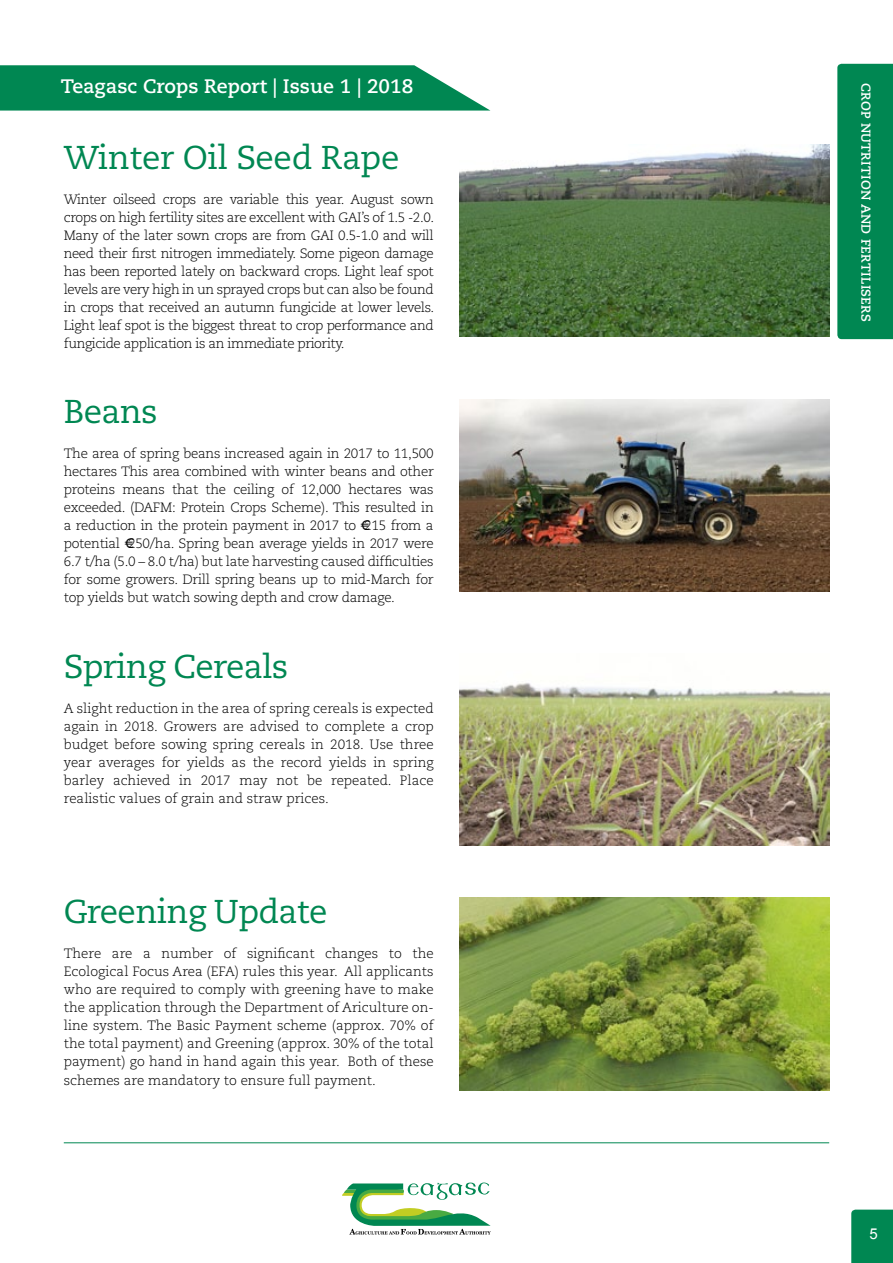
<style>
.page{position:relative;width:893px;height:1263px;background:#fff}
.page>*{position:absolute;margin:0;border:0;box-sizing:border-box;transform-origin:0 0}
.t1{font:33px "Caecilia";letter-spacing:-.02em;color:#008752}
.t2{font:700 19.5px "Caecilia";color:#fff}
.t3{font:15px "Arial";color:#fff}
.t4{font:300 13.5px/18px "Caecilia";letter-spacing:-.02em;color:#000;text-align:justify}
.t5{font:700 12.9px "Caecilia";letter-spacing:.02em;color:#fff}
</style>
<div class="page">
<svg style="left:342px;top:1182px;width:149px;height:52px"></svg>
<hr style="left:64px;top:1142px;width:765px;height:1px;background:#008752">
<svg style="left:0;top:65px;width:490px;height:46px;background:#169161"></svg>
<div style="left:851px;top:1209px;width:42px;height:54px;background:#008752"></div>
<div style="left:837px;top:64px;width:56px;height:275px;background:#008752"></div>
<img style="left:459px;top:145px;width:370px;height:192px">
<img style="left:459px;top:399px;width:370px;height:192px">
<img style="left:459px;top:683px;width:370px;height:162px">
<img style="left:459px;top:898px;width:370px;height:192px">
<h2 class="t2" style="left:61px;top:75px;width:354px">Teagasc Crops Report | Issue 1 | 2018</h2>
<h1 class="t1" style="left:64px;top:138px;width:337px">Winter Oil Seed Rape</h1>
<p class="t4" style="left:64px;top:190px;width:372px">Winter oilseed crops are variable this year. August sown crops on high fertility sites are excellent with GAI’s of 1.5 -2.0.<br>Many of the later sown crops are from GAI 0.5-1.0 and will need their first nitrogen immediately. Some pigeon damage has been reported lately on backward crops. Light leaf spot levels are very high in un sprayed crops but can also be found in crops that received an autumn fungicide at lower levels.<br>Light leaf spot is the biggest threat to crop performance and fungicide application is an immediate priority.</p>
<h1 class="t1" style="left:64px;top:393px;width:95px">Beans</h1>
<p class="t4" style="left:64px;top:445px;width:371px">The area of spring beans increased again in 2017 to 11,500 hectares This area combined with winter beans and other proteins means that the ceiling of 12,000 hectares was exceeded. (DAFM: Protein Crops Scheme). This resulted in a reduction in the protein payment in 2017 to €215 from a potential €250/ha. Spring bean average yields in 2017 were 6.7 t/ha (5.0 – 8.0 t/ha) but late harvesting caused difficulties for some growers. Drill spring beans up to mid-March for top yields but watch sowing depth and crow damage.</p>
<h1 class="t1" style="left:64px;top:647px;width:226px">Spring Cereals</h1>
<p class="t4" style="left:64px;top:699px;width:371px">A slight reduction in the area of spring cereals is expected again in 2018. Growers are advised to complete a crop budget before sowing spring cereals in 2018. Use three year averages for yields as the record yields in spring barley achieved in 2017 may not be repeated. Place realistic values of grain and straw prices.</p>
<h1 class="t1" style="left:64px;top:892px;width:265px">Greening Update</h1>
<p class="t4" style="left:64px;top:944px;width:371px">There are a number of significant changes to the Ecological Focus Area (EFA) rules this year. All applicants who are required to comply with greening have to make the application through the Department of Ariculture on&shy;line system. The Basic Payment scheme (approx. 70% of the total payment) and Greening (approx. 30% of the total payment) go hand in hand again this year. Both of these schemes are mandatory to ensure full payment.</p>
<p class="t5" style="left:873px;top:83px;width:240px;rotate:90deg">Crop Nutrition and Fertilisers</p>
<p class="t3" style="left:869px;top:1224px;width:10px">5</p>
</div>
